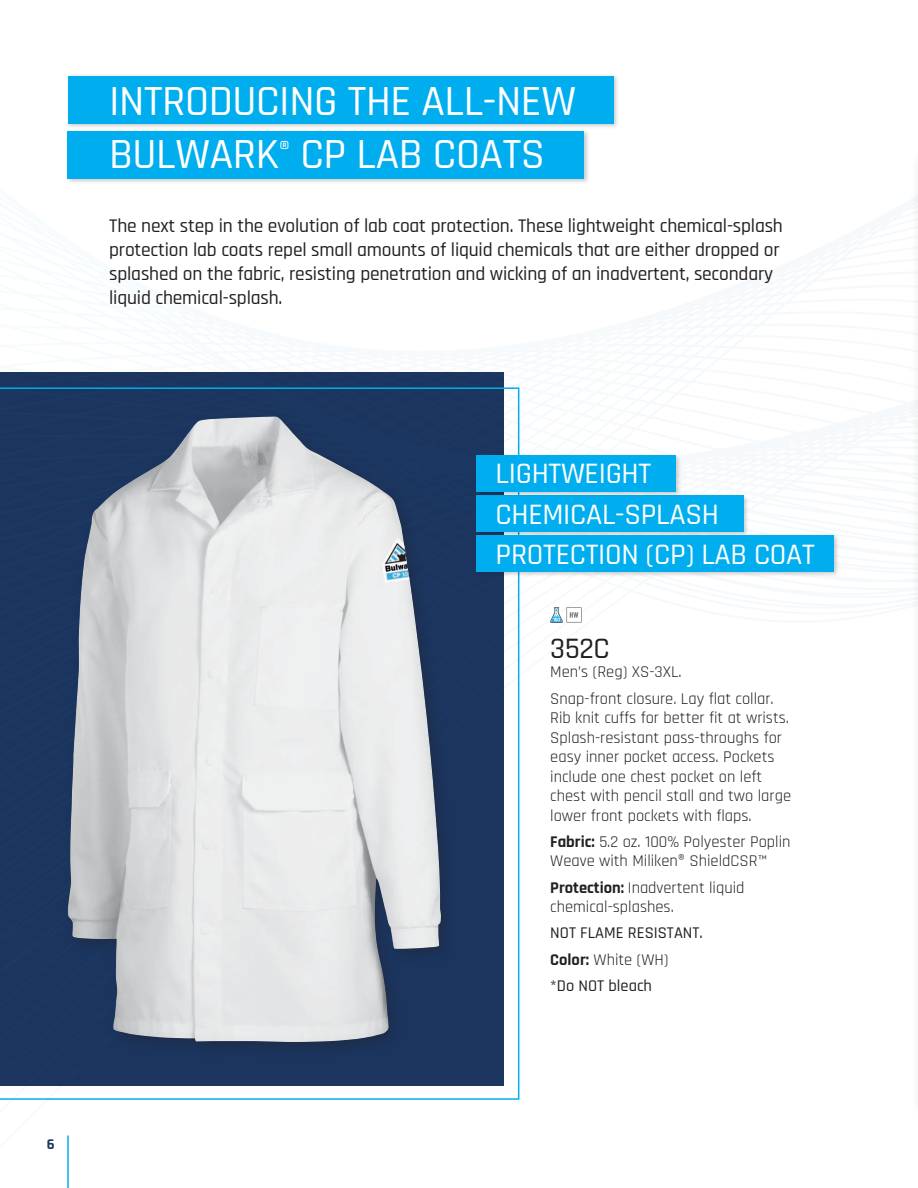
<style>
.page{position:relative;width:918px;height:1188px;background:#fff}
.page>*{position:absolute;margin:0;border:0;box-sizing:border-box;transform-origin:0 0}
.t1{font:500 43.5px/52.5px "Rajdhani";letter-spacing:-.01em;color:#fff}
.t2{font:500 30px/40.5px "Rajdhani";letter-spacing:-.01em;color:#fff}
.t3{font:500 30px "Rajdhani";color:#231f20}
.t4{font:500 19.5px/24px "Rajdhani";letter-spacing:-.01em;color:#231f20}
.t5{font:16.5px/19.5px "Rajdhani";color:#231f20}
.t6{font:500 16.5px/26.2px "Rajdhani";color:#231f20}
.t7{font:700 15px "Rajdhani";color:#1b355f}
.s1{font-weight:700}
.s2{font-weight:400}
</style>
<div class="page">
<div style="left:0;top:372px;width:504px;height:714px;background:#1b355f"></div>
<svg style="left:0;top:387px;width:519px;height:713px"></svg>
<div style="left:66px;top:74px;width:553px;height:55px;background:#231f20;opacity:.24"></div>
<div style="left:68px;top:76px;width:545px;height:48px;background:#00aeef"></div>
<div style="left:66px;top:129px;width:524px;height:55px;background:#231f20;opacity:.24"></div>
<div style="left:68px;top:131px;width:516px;height:48px;background:#00aeef"></div>
<svg style="left:510px;top:162px;width:323px;height:372px"></svg>
<svg style="left:550px;top:607px;width:32px;height:16px"></svg>
<div style="left:62px;top:411px;width:394px;height:646px;background:#1b355f"></div>
<img style="left:68px;top:417px;width:373px;height:625px">
<div style="left:475px;top:494px;width:274px;height:43px;background:#231f20;opacity:.24"></div>
<div style="left:477px;top:496px;width:267px;height:36px;background:#00aeef"></div>
<div style="left:475px;top:454px;width:207px;height:44px;background:#231f20;opacity:.24"></div>
<div style="left:477px;top:456px;width:199px;height:36px;background:#00aeef"></div>
<div style="left:475px;top:534px;width:365px;height:43px;background:#231f20;opacity:.24"></div>
<div style="left:477px;top:536px;width:357px;height:36px;background:#00aeef"></div>
<img style="left:357px;top:510px;width:79px;height:91px">
<hr style="left:67px;top:1136px;width:2px;height:52px;background:#00aeef">
<h1 class="t1" style="left:109px;top:76px;width:468px">INTRODUCING THE ALL-NEW<br>BULWARK<sup>®</sup> CP LAB COATS</h1>
<p class="t4" style="left:109px;top:214px;width:675px">The next step in the evolution of lab coat protection. These lightweight chemical-splash protection lab coats repel small amounts of liquid chemicals that are either dropped or splashed on the fabric, resisting penetration and wicking of an inadvertent, secondary liquid chemical-splash.</p>
<p class="t7" style="left:47px;top:1135px;width:9px">6</p>
<h2 class="t2" style="left:496px;top:454px;width:321px">LIGHTWEIGHT<br>CHEMICAL-SPLASH<br>PROTECTION (CP) LAB COAT</h2>
<h2 class="t3" style="left:550px;top:631px;width:61px">352C</h2>
<p class="t5" style="left:550px;top:659px;width:225px;line-height:26.2px">Men’s (Reg) XS-3XL.<br>Snap-front closure. Lay flat collar.</p>
<p class="t5" style="left:550px;top:709px;width:242px">Rib knit cuffs for better fit at wrists.<br>Splash-resistant pass-throughs for easy inner pocket access. Pockets include one chest pocket on left chest with pencil stall and two large lower front pockets with flaps.</p>
<p class="t5" style="left:550px;top:832px;width:242px"><span class="s1">Fabric:</span> 5.2 oz. 100% Polyester Poplin<br>Weave with Miliken® ShieldCSR™</p>
<p class="t5" style="left:550px;top:878px;width:196px"><span class="s1">Protection:</span> Inadvertent liquid chemical-splashes.</p>
<p class="t6" style="left:550px;top:920px;width:154px">NOT FLAME RESISTANT.<br><span class="s1">Color:</span> <span class="s2">White (WH)<br></span>*Do NOT bleach</p>
</div>
